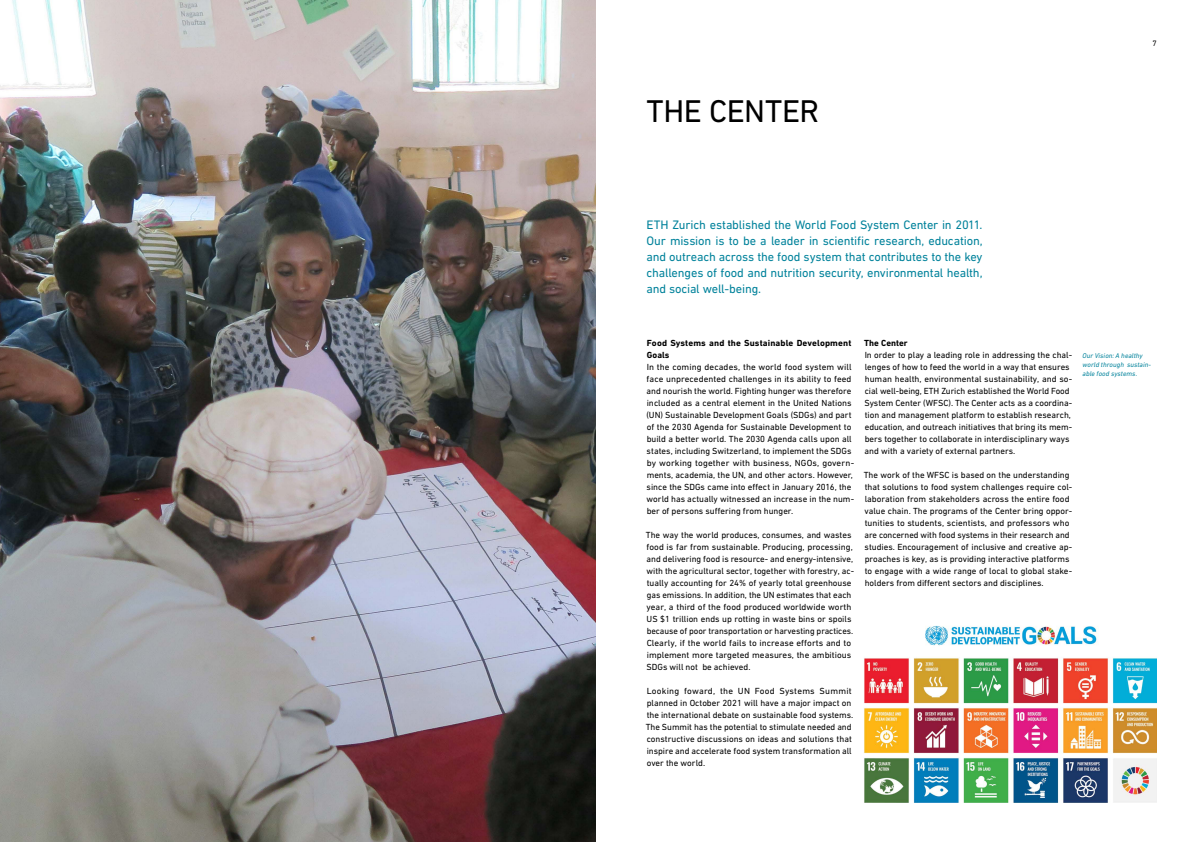
<style>
.page{position:relative;width:1191px;height:842px;background:#fff}
.page>*{position:absolute;margin:0;border:0;box-sizing:border-box;transform-origin:0 0}
.t1{font:32px "DIN Next W1 G";letter-spacing:-.015em;color:#000}
.t2{font:12.5px/16px "DIN Next W1 G";letter-spacing:-.015em;color:#00829b;text-align:justify}
.t3{font:9px/12px "DIN Next W1 G";color:#000}
.t4{font:700 9px/12px "DIN Next W1 G";letter-spacing:.015em;color:#000}
.t5{font:8px "DIN Next W1 G";color:#000}
.t6{font:italic 7px/9px "DIN Next W1 G";letter-spacing:.005em;color:#00829b}
</style>
<div class="page">
<img style="left:0;top:0;width:595px;height:842px">
<img style="left:864px;top:625px;width:293px;height:177px">
<h1 class="t1" style="left:646px;top:93px;width:174px">THE CENTER</h1>
<p class="t5" style="left:1152px;top:38px;width:6px">7</p>
<p class="t2" style="left:646px;top:216px;width:337px">ETH Zurich established the World Food System Center in 2011.<br>Our mission is to be a leader in scientific research, education, and outreach across the food system that contributes to the key challenges of food and nutrition security, environmental health, and social well-being.</p>
<p class="t4" style="left:647px;top:337px;width:206px">Food Systems and the Sustainable Development<br>Goals</p>
<p class="t3" style="left:646px;top:361px;width:209px">In the coming decades, the world food system will face unprecedented challenges in its ability to feed and nourish the world. Fighting hunger was therefore included as a central element in the United Nations (UN) Sustainable Development Goals (SDGs) and part of the 2030 Agenda for Sustainable Development to build a better world. The 2030 Agenda calls upon all states, including Switzerland, to implement the SDGs by working together with business, NGOs, govern&shy;ments, academia, the UN, and other actors. However, since the SDGs came into effect in January 2016, the world has actually witnessed an increase in the num&shy;ber of persons suffering from hunger.</p>
<p class="t3" style="left:646px;top:529px;width:210px">The way the world produces, consumes, and wastes food is far from sustainable. Producing, processing, and delivering food is resource- and energy-intensive, with the agricultural sector, together with forestry, ac&shy;tually accounting for 24% of yearly total greenhouse gas emissions. In addition, the UN estimates that each year, a third of the food produced worldwide worth US $1 trillion ends up rotting in waste bins or spoils because of poor transportation or harvesting practices.<br>Clearly, if the world fails to increase efforts and to implement more targeted measures, the ambitious SDGs will not be achieved.</p>
<p class="t3" style="left:646px;top:685px;width:209px">Looking foward, the UN Food Systems Summit planned in October 2021 will have a major impact on the international debate on sustainable food systems.<br>The Summit has the potential to stimulate needed and constructive discussions on ideas and solutions that inspire and accelerate food system transformation all over the world.</p>
<p class="t4" style="left:864px;top:337px;width:45px">The Center</p>
<p class="t3" style="left:864px;top:349px;width:209px">In order to play a leading role in addressing the chal&shy;lenges of how to feed the world in a way that ensures human health, environmental sustainability, and so&shy;cial well-being, ETH Zurich established the World Food System Center (WFSC). The Center acts as a coordina&shy;tion and management platform to establish research, education, and outreach initiatives that bring its mem&shy;bers together to collaborate in interdisciplinary ways and with a variety of external partners.</p>
<p class="t3" style="left:863px;top:469px;width:210px">The work of the WFSC is based on the understanding that solutions to food system challenges require col&shy;laboration from stakeholders across the entire food value chain. The programs of the Center bring oppor&shy;tunities to students, scientists, and professors who are concerned with food systems in their research and studies. Encouragement of inclusive and creative ap&shy;proaches is key, as is providing interactive platforms to engage with a wide range of local to global stake&shy;holders from different sectors and disciplines.</p>
<p class="t6" style="left:1082px;top:351px;width:70px">Our Vision: A healthy world through sustain&shy;able food systems.</p>
</div>
